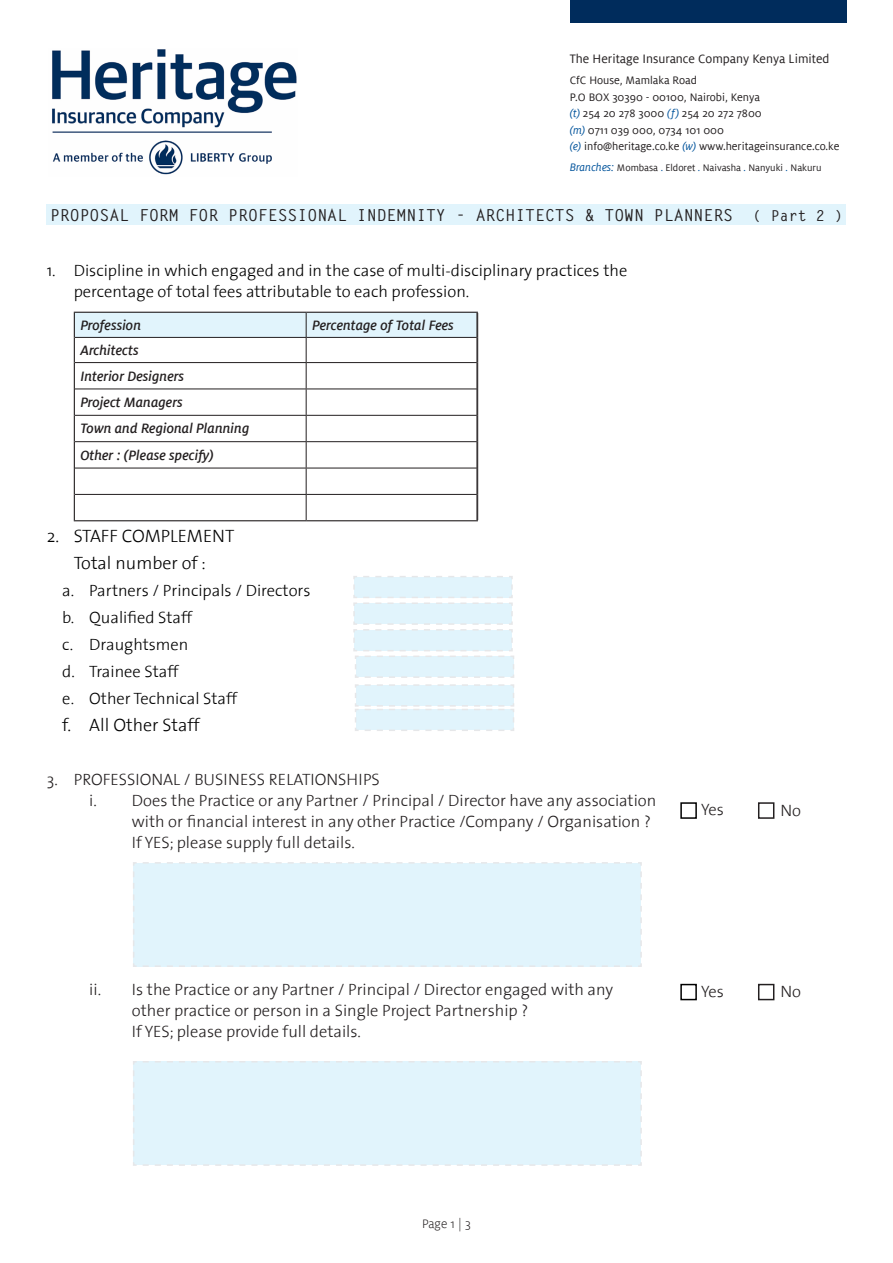
<style>
.page{position:relative;width:893px;height:1263px;background:#fff}
.page>*{position:absolute;margin:0;border:0;box-sizing:border-box;transform-origin:0 0}
.t1{font:300 18px/27px "The Sans";color:#000;text-align:center}
.t2{font:300 16.5px/21px "The Sans";color:#231f20}
.t3{font:300 16.5px/21px "The Sans";color:#000}
.t4{font:700 16.5px "Letter Gothic Std";color:#231f20}
.t5{font:italic 500 15px "Milo";color:#231f20}
.t6{font:13.5px "Milo";color:#231f20}
.t7{font:300 13.5px "Milo OT";color:#231f20}
.t8{font:12px "Milo";color:#231f20}
.t9{font:10.5px "Milo";color:#231f20}
.s1{font-style:italic;color:#00539b}
.s2{font-style:italic;font-size:12px;color:#00539b}
.s3{color:#00529c}
.s4{font-size:15px}
</style>
<div class="page">
<img style="left:52px;top:49px;width:245px;height:126px">
<div style="left:570px;top:0;width:276px;height:22px;background:#002c5c"></div>
<div style="left:47px;top:204px;width:799px;height:21px;background:#e1f4fc"></div>
<svg style="left:74px;top:312px;width:404px;height:208px"></svg>
<hr style="left:74px;top:520px;width:232px;height:1px;background:#231f20">
<hr style="left:306px;top:520px;width:172px;height:1px;background:#231f20">
<hr style="left:75px;top:337px;width:231px;height:1px;background:#231f20">
<hr style="left:306px;top:337px;width:171px;height:1px;background:#231f20">
<hr style="left:75px;top:362px;width:231px;height:1px;background:#231f20">
<hr style="left:306px;top:362px;width:171px;height:1px;background:#231f20">
<hr style="left:75px;top:389px;width:231px;height:1px;background:#231f20">
<hr style="left:306px;top:389px;width:171px;height:1px;background:#231f20">
<hr style="left:75px;top:415px;width:231px;height:1px;background:#231f20">
<hr style="left:306px;top:415px;width:171px;height:1px;background:#231f20">
<hr style="left:75px;top:441px;width:231px;height:1px;background:#231f20">
<hr style="left:306px;top:441px;width:171px;height:1px;background:#231f20">
<hr style="left:75px;top:468px;width:231px;height:1px;background:#231f20">
<hr style="left:306px;top:468px;width:171px;height:1px;background:#231f20">
<hr style="left:75px;top:494px;width:231px;height:1px;background:#231f20">
<hr style="left:306px;top:494px;width:171px;height:1px;background:#231f20">
<svg style="left:353px;top:576px;width:161px;height:155px"></svg>
<div style="left:133px;top:862px;width:509px;height:105px;background:#e1f4fc"></div>
<div style="left:680px;top:802px;width:17px;height:17px;border:2px solid #000"></div>
<div style="left:758px;top:802px;width:16px;height:17px;border:2px solid #231f20"></div>
<div style="left:133px;top:1061px;width:509px;height:105px;background:#e1f4fc"></div>
<div style="left:680px;top:984px;width:17px;height:16px;border:2px solid #000"></div>
<div style="left:758px;top:984px;width:16px;height:16px;border:2px solid #231f20"></div>
<p class="t6" style="left:570px;top:51px;width:261px">The Heritage Insurance Company Kenya Limited</p>
<p class="t8" style="left:570px;top:74px;width:129px">CfC House, Mamlaka Road</p>
<p class="t8" style="left:570px;top:90px;width:192px">P.O BOX 30390 - 00100, Nairobi, Kenya</p>
<p class="t8" style="left:570px;top:107px;width:193px"><span class="s1">(t)</span> 254 20 278 3000 <span class="s1">(f)</span> 254 20 272 7800</p>
<p class="t8" style="left:570px;top:123px;width:156px"><span class="s1">(m)</span> 0711 039 000, 0734 101 000</p>
<p class="t8" style="left:570px;top:140px;width:271px"><span class="s1">(e)</span> info@heritage.co.ke <span class="s1">(w)</span> www.heritageinsurance.co.ke</p>
<p class="t9" style="left:570px;top:162px;width:253px"><span class="s2">Branches:</span> Mombasa <span class="s3">.</span> Eldoret <span class="s3">.</span> Naivasha <span class="s3">.</span> Nanyuki <span class="s3">.</span> Nakuru</p>
<p class="t4" style="left:50px;top:205px;width:794px">PROPOSAL FORM FOR PROFESSIONAL INDEMNITY - ARCHITECTS &amp; TOWN PLANNERS <span class="s4">( Part 2 )</span></p>
<p class="t3" style="left:74px;top:259px;width:555px;text-indent:-27px">1. Discipline in which engaged and in the case of multi-disciplinary practices the percentage of total fees attributable to each profession.</p>
<p class="t5" style="left:80px;top:317px;width:62px">Profession</p>
<p class="t5" style="left:312px;top:317px;width:143px">Percentage of Total Fees</p>
<p class="t5" style="left:80px;top:342px;width:60px">Architects</p>
<p class="t5" style="left:80px;top:368px;width:105px">Interior Designers</p>
<p class="t5" style="left:80px;top:394px;width:104px">Project Managers</p>
<p class="t5" style="left:80px;top:420px;width:171px">Town and Regional Planning</p>
<p class="t5" style="left:80px;top:447px;width:135px">Other : (Please specify)</p>
<p class="t1" style="left:47px;top:522px;width:189px">2. STAFF COMPLEMENT<br>Total number of :</p>
<p class="t3" style="left:62px;top:580px;width:250px">a. Partners / Principals / Directors</p>
<p class="t3" style="left:62px;top:607px;width:131px">b. Qualified Staff</p>
<p class="t3" style="left:62px;top:634px;width:128px">c. Draughtsmen</p>
<p class="t3" style="left:62px;top:661px;width:118px">d. Trainee Staff</p>
<p class="t3" style="left:62px;top:688px;width:176px">e. Other Technical Staff</p>
<p class="t1" style="left:62px;top:711px;width:139px">f. All Other Staff</p>
<p class="t2" style="left:47px;top:769px;width:334px">3. PROFESSIONAL / BUSINESS RELATIONSHIPS</p>
<p class="t2" style="left:132px;top:790px;width:526px;text-indent:-43px">i. Does the Practice or any Partner / Principal / Director have any association with or financial interest in any other Practice /Company / Organisation ?<br>If YES; please supply full details.</p>
<p class="t2" style="left:701px;top:799px;width:24px">Yes</p>
<p class="t2" style="left:780px;top:799px;width:22px">No</p>
<p class="t2" style="left:132px;top:979px;width:483px;text-indent:-43px">ii. Is the Practice or any Partner / Principal / Director engaged with any other practice or person in a Single Project Partnership ?<br>If YES; please provide full details.</p>
<p class="t2" style="left:701px;top:980px;width:24px">Yes</p>
<p class="t2" style="left:780px;top:980px;width:22px">No</p>
<p class="t7" style="left:422px;top:1217px;width:50px">Page 1 | 3</p>
</div>
